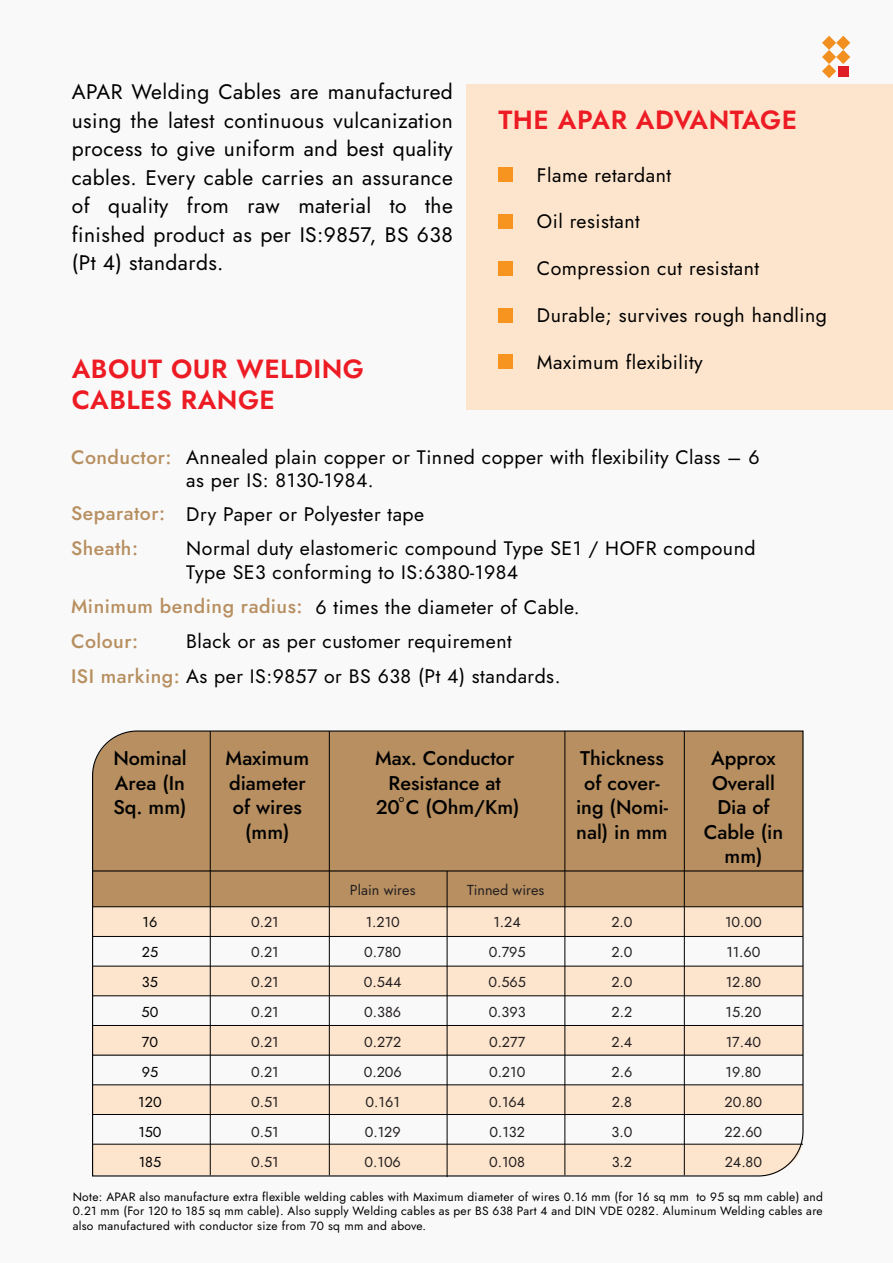
<style>
.page{position:relative;width:893px;height:1263px;background:#f9f9f9}
.page>*{position:absolute;margin:0;border:0;box-sizing:border-box;transform-origin:0 0}
.t1{font:600 26.25px/31.2px "Jost";letter-spacing:.02em;color:#ed1c24}
.t2{font:21px/28.5px "Jost";letter-spacing:.02em;color:#000;text-align:justify}
.t3{font:500 19.8px/24.6px "Jost";color:#000;text-align:center}
.t4{font:19.5px/23.4px "Jost";letter-spacing:.025em;color:#000}
.t5{font:500 19.5px "Jost";letter-spacing:.025em;color:#b78f60}
.t6{font:14.4px/30px "Jost";color:#231f20;text-align:justify}
.t7{font:14.4px/30px "Jost";color:#000}
.t8{font:12px/14.4px "Jost";letter-spacing:.025em;color:#000;text-align:justify}
.t9{font:500 6.9px "Jost";color:#000}
.s1{font-weight:500;color:#b78f60}
</style>
<div class="page">
<div style="left:467px;top:84px;width:426px;height:326px;background:#fde5cd"></div>
<div style="left:498px;top:168px;width:15px;height:14px;background:#f79420"></div>
<div style="left:498px;top:214px;width:15px;height:14px;background:#f79420"></div>
<div style="left:498px;top:261px;width:15px;height:14px;background:#f79420"></div>
<div style="left:498px;top:308px;width:15px;height:14px;background:#f79420"></div>
<div style="left:498px;top:355px;width:15px;height:14px;background:#f79420"></div>
<svg style="left:822px;top:36px;width:28px;height:42px"></svg>
<svg style="left:92px;top:730px;width:712px;height:447px"></svg>
<hr style="left:93px;top:1054px;width:710px;height:2px;background:#000">
<hr style="left:93px;top:1084px;width:710px;height:1px;background:#000">
<hr style="left:93px;top:1114px;width:710px;height:1px;background:#000">
<hr style="left:93px;top:1144px;width:710px;height:1px;background:#000">
<hr style="left:93px;top:1025px;width:710px;height:1px;background:#000">
<hr style="left:93px;top:995px;width:710px;height:1px;background:#000">
<hr style="left:93px;top:966px;width:710px;height:1px;background:#000">
<hr style="left:93px;top:936px;width:710px;height:1px;background:#000">
<hr style="left:93px;top:906px;width:710px;height:1px;background:#000">
<hr style="left:93px;top:870px;width:710px;height:1px;background:#000">
<hr style="left:210px;top:731px;width:1px;height:444px;background:#000">
<hr style="left:329px;top:731px;width:1px;height:444px;background:#000">
<hr style="left:447px;top:871px;width:1px;height:306px;background:#000">
<hr style="left:564px;top:731px;width:1px;height:444px;background:#000">
<hr style="left:684px;top:731px;width:1px;height:444px;background:#000">
<p class="t2" style="left:72px;top:78px;width:383px">APAR Welding Cables are manufactured using the latest continuous vulcanization process to give uniform and best quality cables. Every cable carries an assurance of quality from raw material to the finished product as per IS:9857, BS 638 (Pt 4) standards.</p>
<h1 class="t1" style="left:72px;top:353px;width:294px">ABOUT OUR WELDING<br>CABLES RANGE</h1>
<h1 class="t1" style="left:498px;top:105px;width:300px">THE APAR ADVANTAGE</h1>
<p class="t4" style="left:537px;top:163px;width:136px">Flame retardant</p>
<p class="t4" style="left:537px;top:210px;width:104px">Oil resistant</p>
<p class="t4" style="left:537px;top:257px;width:224px">Compression cut resistant</p>
<p class="t4" style="left:537px;top:304px;width:292px">Durable; survives rough handling</p>
<p class="t4" style="left:537px;top:350px;width:167px">Maximum flexibility</p>
<p class="t5" style="left:71px;top:444px;width:102px">Conductor:</p>
<p class="t4" style="left:186px;top:446px;width:575px">Annealed plain copper or Tinned copper with flexibility Class – 6 as per IS: 8130-1984.</p>
<p class="t4" style="left:71px;top:502px;width:355px"><span class="s1">Separator:</span> Dry Paper or Polyester tape</p>
<p class="t5" style="left:71px;top:535px;width:68px">Sheath:</p>
<p class="t4" style="left:186px;top:537px;width:571px">Normal duty elastomeric compound Type SE1 / HOFR compound<br>Type SE3 conforming to IS:6380-1984</p>
<p class="t4" style="left:71px;top:595px;width:510px"><span class="s1">Minimum bending radius:</span> 6 times the diameter of Cable.</p>
<p class="t5" style="left:71px;top:628px;width:69px">Colour:</p>
<p class="t4" style="left:71px;top:624px;width:491px;line-height:34.8px;text-indent:115px">Black or as per customer requirement<br><span class="s1">ISI marking:</span> As per IS:9857 or BS 638 (Pt 4) standards.</p>
<p class="t3" style="left:113px;top:746px;width:75px;text-align:justify">Nominal Area (In Sq. mm)</p>
<p class="t3" style="left:226px;top:746px;width:85px">Maximum diameter of wires (mm)</p>
<p class="t3" style="left:375px;top:746px;width:146px">Max. Conductor<br>Resistance at<br>20 C (Ohm/Km)</p>
<p class="t3" style="left:576px;top:746px;width:93px">Thickness of cover&shy;ing (Nomi&shy;nal) in mm</p>
<p class="t3" style="left:704px;top:746px;width:81px">Approx<br>Overall<br>Dia of<br>Cable (in mm)</p>
<p class="t9" style="left:399px;top:795px;width:7px">O</p>
<p class="t6" style="left:350px;top:875px;width:67px">Plain wires</p>
<p class="t6" style="left:467px;top:875px;width:79px">Tinned wires</p>
<p class="t7" style="left:138px;top:907px;width:25px">16<br>25<br>35<br>50<br>70<br>95<br>120<br>150<br>185</p>
<p class="t6" style="left:251px;top:907px;width:29px">0.21<br>0.21<br>0.21<br>0.21<br>0.21<br>0.21<br>0.51<br>0.51<br>0.51</p>
<p class="t6" style="left:364px;top:907px;width:40px;text-align:left">1.210<br>0.780<br>0.544<br>0.386<br>0.272<br>0.206<br>0.161<br>0.129<br>0.106</p>
<p class="t6" style="left:488px;top:907px;width:39px;text-align:center">1.24<br>0.795<br>0.565<br>0.393<br>0.277<br>0.210<br>0.164<br>0.132<br>0.108</p>
<p class="t6" style="left:611px;top:907px;width:23px">2.0<br>2.0<br>2.0<br>2.2<br>2.4<br>2.6<br>2.8<br>3.0<br>3.2</p>
<p class="t6" style="left:725px;top:907px;width:39px">10.00<br>11.60<br>12.80<br>15.20<br>17.40<br>19.80<br>20.80<br>22.60<br>24.80</p>
<p class="t8" style="left:73px;top:1189px;width:752px">Note: APAR also manufacture extra flexible welding cables with Maximum diameter of wires 0.16 mm (for 16 sq mm to 95 sq mm cable) and 0.21 mm (For 120 to 185 sq mm cable). Also supply Welding cables as per BS 638 Part 4 and DIN VDE 0282. Aluminum Welding cables are also manufactured with conductor size from 70 sq mm and above.</p>
</div>
